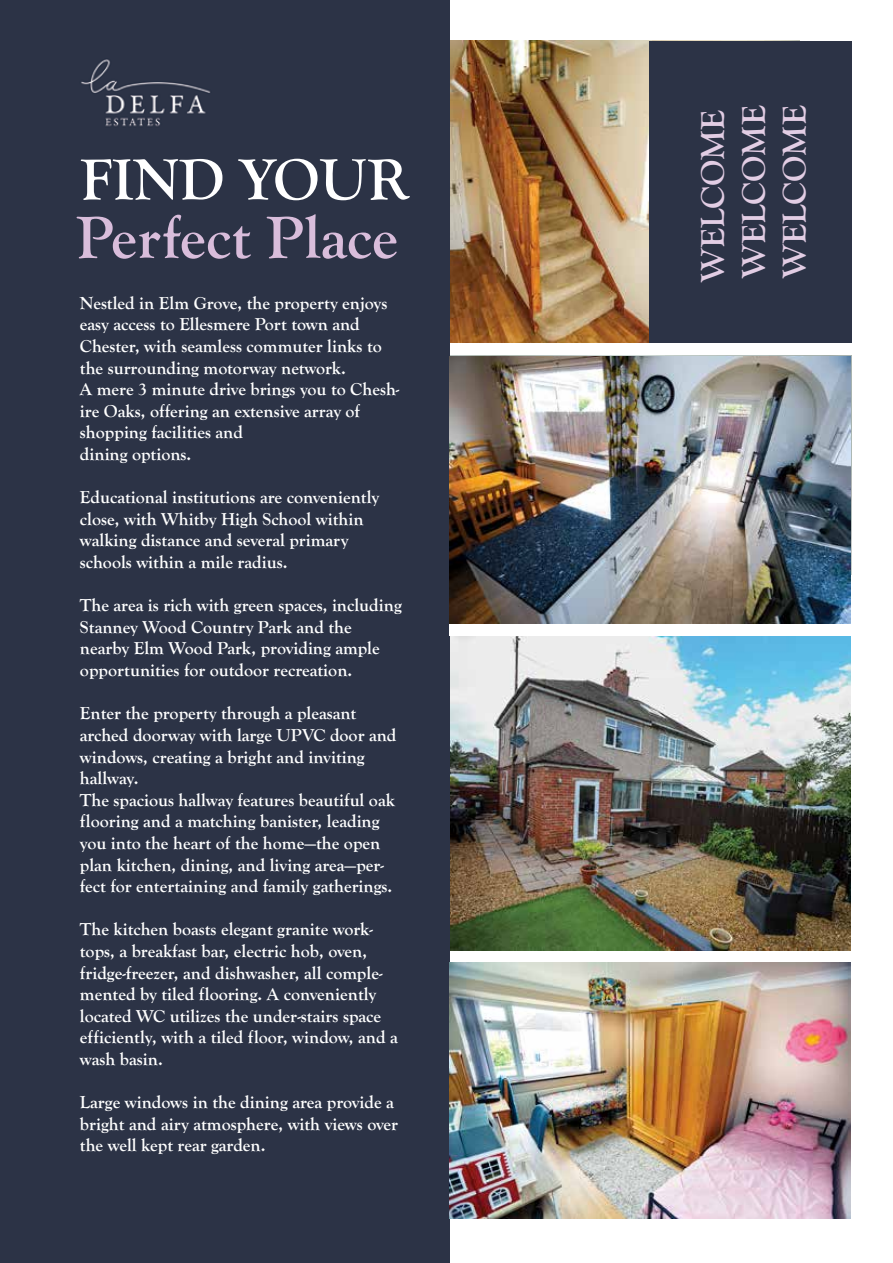
<style>
.page{position:relative;width:893px;height:1263px;background:#fff}
.page>*{position:absolute;margin:0;border:0;box-sizing:border-box;transform-origin:0 0}
.t1{font:700 61.5px "Goudy Old Style T";color:#d9bddb}
.t2{font:700 60px "Goudy Old Style T";color:#fff}
.t3{font:700 34.05px/40.8px "Goudy Old Style T";color:#e2cde4}
.t4{font:700 18px/21.6px "Goudy Old Style T";color:#fff}
</style>
<div class="page">
<img style="left:449px;top:636px;width:402px;height:314px">
<img style="left:449px;top:41px;width:201px;height:302px">
<div style="left:650px;top:41px;width:202px;height:304px;background:#2c3346"></div>
<div style="left:449px;top:343px;width:429px;height:12px;background:#fff"></div>
<div style="left:0;top:0;width:449px;height:1263px;background:#2c3346"></div>
<img style="left:81px;top:59px;width:130px;height:68px">
<img style="left:450px;top:962px;width:400px;height:256px">
<img style="left:449px;top:356px;width:402px;height:268px">
<h2 class="t2" style="left:80px;top:146px;width:330px">FIND YOUR</h2>
<h1 class="t1" style="left:76px;top:203px;width:323px">Perfect Place</h1>
<p class="t4" style="left:80px;top:292px;width:321px">Nestled in Elm Grove, the property enjoys easy access to Ellesmere Port town and Chester, with seamless commuter links to the surrounding motorway network.<br>A mere 3 minute drive brings you to Chesh&shy;ire Oaks, offering an extensive array of shopping facilities and<br>dining options.</p>
<p class="t4" style="left:80px;top:487px;width:301px">Educational institutions are conveniently close, with Whitby High School within walking distance and several primary schools within a mile radius.</p>
<p class="t4" style="left:80px;top:595px;width:323px">The area is rich with green spaces, including Stanney Wood Country Park and the nearby Elm Wood Park, providing ample opportunities for outdoor recreation.</p>
<p class="t4" style="left:80px;top:703px;width:318px">Enter the property through a pleasant arched doorway with large UPVC door and windows, creating a bright and inviting hallway.<br>The spacious hallway features beautiful oak flooring and a matching banister, leading you into the heart of the home—the open plan kitchen, dining, and living area—per&shy;fect for entertaining and family gatherings.</p>
<p class="t4" style="left:80px;top:919px;width:319px">The kitchen boasts elegant granite work&shy;tops, a breakfast bar, electric hob, oven, fridge-freezer, and dishwasher, all comple&shy;mented by tiled flooring. A conveniently located WC utilizes the under-stairs space efficiently, with a tiled floor, window, and a wash basin.</p>
<p class="t4" style="left:80px;top:1092px;width:320px">Large windows in the dining area provide a bright and airy atmosphere, with views over the well kept rear garden.</p>
<h3 class="t3" style="left:693px;top:282px;width:178px;rotate:-90deg">WELCOME<br>WELCOME<br>WELCOME</h3>
</div>
